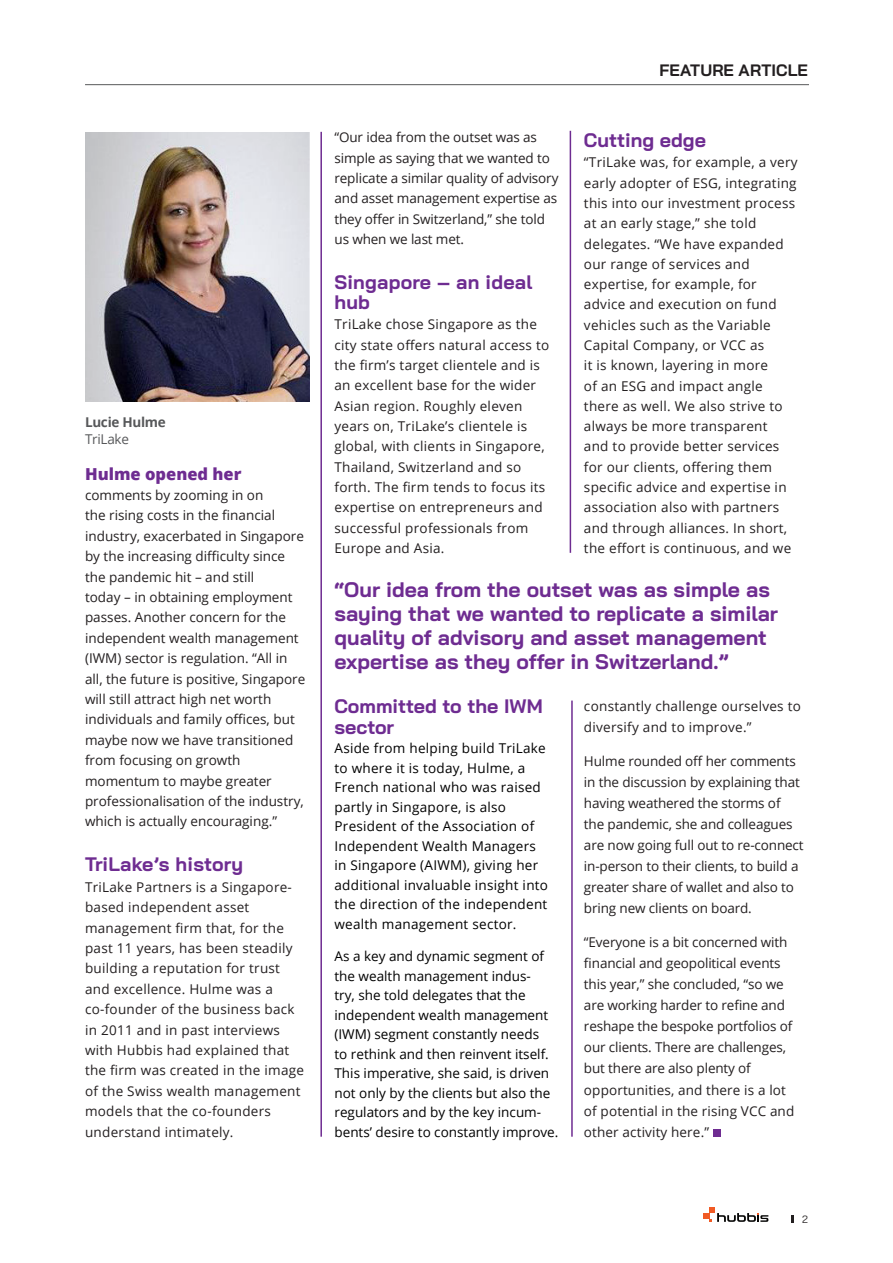
<style>
.page{position:relative;width:893px;height:1263px;background:#fff}
.page>*{position:absolute;margin:0;border:0;box-sizing:border-box;transform-origin:0 0}
.pull_quote{font:700 21px/24px "Bai Jamjuree";color:#6e2c91}
.subtitle{font:700 19.5px/20.2px "Bai Jamjuree";color:#6e2c91}
.content_style_no_hyp{font:800 16.5px "Open Sans";color:#6e2c91}
.t1{font:700 16.5px "Bai Jamjuree";letter-spacing:.005em;color:#231f20}
.content_style_no_hyp-2{font:13.5px/20.2px "Open Sans";letter-spacing:.02em;color:#231f20}
.content_style_no_hyp-3{font:13.5px/21px "Open Sans";letter-spacing:-.01em;color:#231f20}
.content_style_no_hyp-4{font:13.5px/20.4px "Open Sans";color:#231f20}
.content_styl_hyphe{font:13.5px/19.5px "Open Sans";color:#000}
.content_styl_hyphe-2{font:13.5px/19.5px "Open Sans";letter-spacing:.02em;color:#000}
.Name_font{font:700 13.5px "Open Sans";letter-spacing:-.02em;color:#57585a}
.Name_font-2{font:13.5px "Open Sans";letter-spacing:-.02em;color:#57585a}
.t2{font:10.5px "Bai Jamjuree";color:#231f20}
</style>
<div class="page">
<svg style="left:703px;top:1207px;width:65px;height:15px"></svg>
<svg style="left:792px;top:1215px;width:2px;height:8px"></svg>
<hr style="left:320px;top:132px;width:2px;height:1005px;background:#6e2c91">
<img style="left:85px;top:132px;width:224px;height:269px">
<hr style="left:570px;top:131px;width:1px;height:422px;background:#6e2c91">
<div style="left:713px;top:1129px;width:7px;height:8px;background:#6e2c91"></div>
<hr style="left:571px;top:700px;width:2px;height:437px;background:#6e2c91">
<hr style="left:85px;top:84px;width:724px;height:1px;background:#57585a">
<p class="Name_font" style="left:85px;top:413px;width:82px">Lucie Hulme</p>
<p class="Name_font-2" style="left:85px;top:429px;width:45px">TriLake</p>
<p class="content_style_no_hyp" style="left:85px;top:461px;width:158px">Hulme opened her</p>
<p class="content_style_no_hyp-4" style="left:85px;top:484px;width:222px">comments by zooming in on<br>the rising costs in the financial industry, exacerbated in Singapore by the increasing difficulty since the pandemic hit – and still<br>today – in obtaining employment passes. Another concern for the independent wealth management (IWM) sector is regulation. “All in all, the future is positive, Singapore will still attract high net worth individuals and family offices, but maybe now we have transitioned from focusing on growth momentum to maybe greater professionalisation of the industry, which is actually encouraging.”</p>
<p class="subtitle" style="left:85px;top:854px;width:160px">TriLake’s history</p>
<p class="content_style_no_hyp-2" style="left:85px;top:876px;width:220px">TriLake Partners is a Singapore&shy;based independent asset management firm that, for the past 11 years, has been steadily building a reputation for trust and excellence. Hulme was a co-founder of the business back in 2011 and in past interviews with Hubbis had explained that the firm was created in the image of the Swiss wealth management models that the co-founders understand intimately.</p>
<p class="content_style_no_hyp-3" style="left:334px;top:127px;width:225px;line-height:20.2px">“Our idea from the outset was as simple as saying that we wanted to replicate a similar quality of advisory and asset management expertise as they offer in Switzerland,” she told us when we last met.</p>
<p class="subtitle" style="left:334px;top:272px;width:199px">Singapore – an ideal hub</p>
<p class="content_style_no_hyp-2" style="left:334px;top:314px;width:216px">TriLake chose Singapore as the city state offers natural access to the firm’s target clientele and is an excellent base for the wider<br>Asian region. Roughly eleven years on, TriLake’s clientele is global, with clients in Singapore,<br>Thailand, Switzerland and so forth. The firm tends to focus its expertise on entrepreneurs and successful professionals from<br>Europe and Asia.</p>
<p class="t1" style="left:659px;top:61px;width:150px">FEATURE ARTICLE</p>
<p class="subtitle" style="left:584px;top:130px;width:123px">Cutting edge</p>
<p class="content_style_no_hyp-2" style="left:584px;top:152px;width:215px">“TriLake was, for example, a very early adopter of ESG, integrating this into our investment process at an early stage,” she told delegates. “We have expanded our range of services and expertise, for example, for advice and execution on fund vehicles such as the Variable<br>Capital Company, or VCC as<br>it is known, layering in more<br>of an ESG and impact angle there as well. We also strive to always be more transparent<br>and to provide better services for our clients, offering them specific advice and expertise in association also with partners and through alliances. In short, the effort is continuous, and we</p>
<p class="pull_quote" style="left:334px;top:578px;width:445px">“Our idea from the outset was as simple as saying that we wanted to replicate a similar quality of advisory and asset management expertise as they offer in Switzerland.”</p>
<p class="subtitle" style="left:334px;top:696px;width:210px">Committed to the IWM sector</p>
<p class="content_styl_hyphe-2" style="left:334px;top:738px;width:215px">Aside from helping build TriLake to where it is today, Hulme, a<br>French national who was raised partly in Singapore, is also<br>President of the Association of<br>Independent Wealth Managers in Singapore (AIWM), giving her additional invaluable insight into the direction of the independent wealth management sector.</p>
<p class="content_styl_hyphe" style="left:334px;top:946px;width:225px">As a key and dynamic segment of the wealth management indus-<br>try, she told delegates that the independent wealth management (IWM) segment constantly needs<br>to rethink and then reinvent itself.<br>This imperative, she said, is driven not only by the clients but also the regulators and by the key incum&shy;bents’ desire to constantly improve.</p>
<p class="content_style_no_hyp-2" style="left:584px;top:695px;width:218px;line-height:21px">constantly challenge ourselves to diversify and to improve.”</p>
<p class="content_style_no_hyp-3" style="left:584px;top:750px;width:221px">Hulme rounded off her comments in the discussion by explaining that having weathered the storms of the pandemic, she and colleagues are now going full out to re-connect in-person to their clients, to build a greater share of wallet and also to bring new clients on board.</p>
<p class="content_style_no_hyp-3" style="left:584px;top:931px;width:212px">“Everyone is a bit concerned with financial and geopolitical events this year,” she concluded, “so we are working harder to refine and reshape the bespoke portfolios of our clients. There are challenges, but there are also plenty of opportunities, and there is a lot of potential in the rising VCC and other activity here.”</p>
<p class="t2" style="left:802px;top:1210px;width:7px">2</p>
</div>
